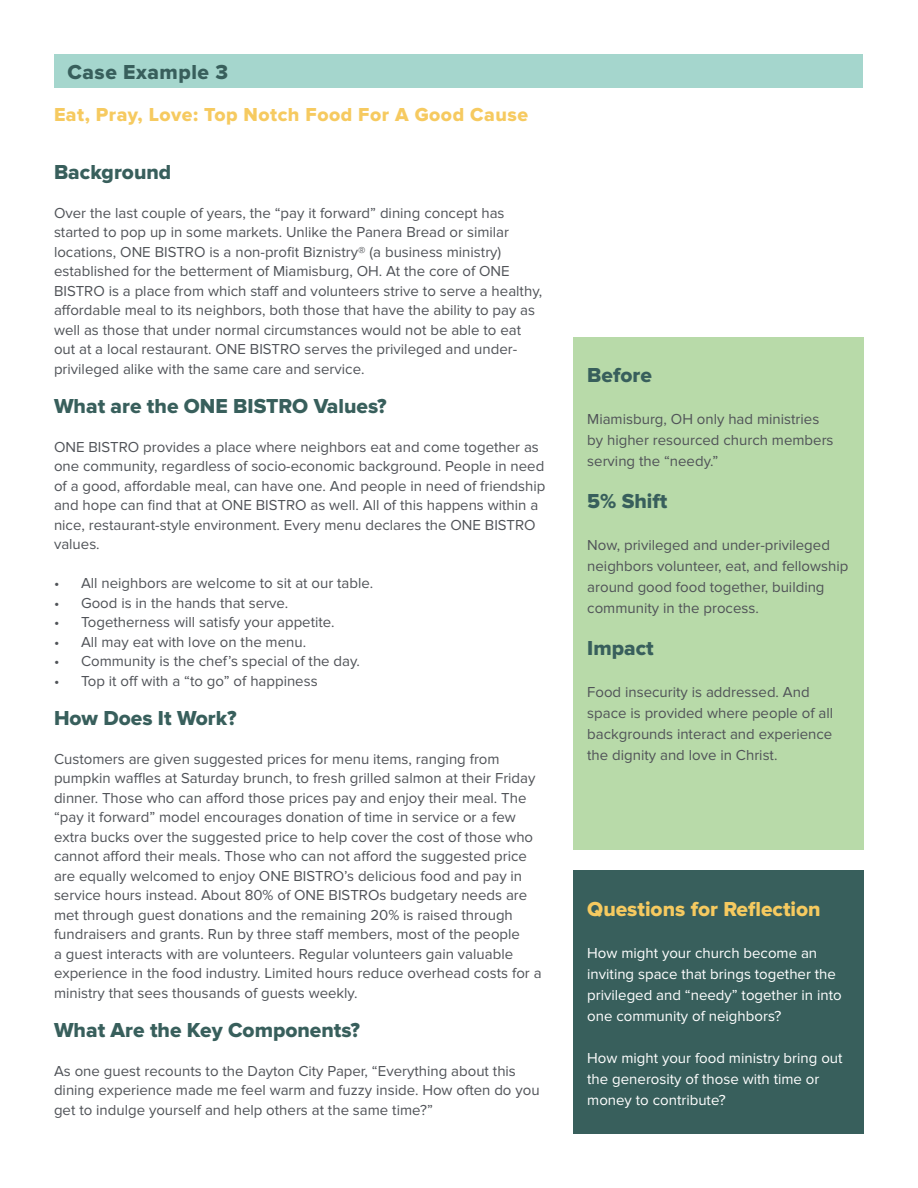
<style>
.page{position:relative;width:918px;height:1188px;background:#fff}
.page>*{position:absolute;margin:0;border:0;box-sizing:border-box;transform-origin:0 0}
.t1{font:21px "Proxima Nova Extrabld";color:#385f5c}
.t2{font:21px "Proxima Nova Extrabld";color:#f6ca60}
.t3{font:21px "Proxima Nova Extrabld";letter-spacing:.025em;color:#385f5c}
.t4{font:19.5px "Proxima Nova Extrabld";letter-spacing:.025em;color:#f6ca60}
.t5{font:15px/19.5px "Proxima Nova";color:#505358}
.t6{font:15px/21px "Proxima Nova";color:#fff}
</style>
<div class="page">
<div style="left:54px;top:54px;width:808px;height:34px;background:#a5d6cd"></div>
<div style="left:574px;top:338px;width:290px;height:512px;background:#b8daa9"></div>
<div style="left:574px;top:871px;width:290px;height:263px;background:#385f5c"></div>
<p class="t3" style="left:68px;top:60px;width:162px">Case Example 3</p>
<p class="t4" style="left:54px;top:103px;width:476px">Eat, Pray, Love: Top Notch Food For A Good Cause</p>
<p class="t1" style="left:54px;top:160px;width:119px">Background</p>
<p class="t5" style="left:54px;top:203px;width:490px">Over the last couple of years, the “pay it forward” dining concept has started to pop up in some markets. Unlike the Panera Bread or similar locations, ONE BISTRO is a non-profit Biznistry® (a business ministry) established for the betterment of Miamisburg, OH. At the core of ONE BISTRO is a place from which staff and volunteers strive to serve a healthy, affordable meal to its neighbors, both those that have the ability to pay as well as those that under normal circumstances would not be able to eat out at a local restaurant. ONE BISTRO serves the privileged and under&shy;privileged alike with the same care and service.</p>
<p class="t1" style="left:54px;top:394px;width:334px">What are the ONE BISTRO Values?</p>
<p class="t5" style="left:54px;top:437px;width:493px">ONE BISTRO provides a place where neighbors eat and come together as one community, regardless of socio-economic background. People in need of a good, affordable meal, can have one. And people in need of friendship and hope can find that at ONE BISTRO as well. All of this happens within a nice, restaurant-style environment. Every menu declares the ONE BISTRO values.</p>
<p class="t5" style="left:54px;top:574px;width:321px">• All neighbors are welcome to sit at our table.</p>
<p class="t5" style="left:54px;top:593px;width:236px">• Good is in the hands that serve.</p>
<p class="t5" style="left:54px;top:613px;width:282px">• Togetherness will satisfy your appetite.</p>
<p class="t5" style="left:54px;top:632px;width:254px">• All may eat with love on the menu.</p>
<p class="t5" style="left:54px;top:652px;width:308px">• Community is the chef’s special of the day.</p>
<p class="t5" style="left:54px;top:671px;width:265px">• Top it off with a “to go” of happiness</p>
<p class="t1" style="left:54px;top:706px;width:184px">How Does It Work?</p>
<p class="t5" style="left:54px;top:749px;width:489px">Customers are given suggested prices for menu items, ranging from pumpkin waffles at Saturday brunch, to fresh grilled salmon at their Friday dinner. Those who can afford those prices pay and enjoy their meal. The “pay it forward” model encourages donation of time in service or a few extra bucks over the suggested price to help cover the cost of those who cannot afford their meals. Those who can not afford the suggested price are equally welcomed to enjoy ONE BISTRO’s delicious food and pay in service hours instead. About 80% of ONE BISTROs budgetary needs are met through guest donations and the remaining 20% is raised through fundraisers and grants. Run by three staff members, most of the people<br>a guest interacts with are volunteers. Regular volunteers gain valuable experience in the food industry. Limited hours reduce overhead costs for a ministry that sees thousands of guests weekly.</p>
<p class="t1" style="left:54px;top:1018px;width:308px">What Are the Key Components?</p>
<p class="t5" style="left:54px;top:1061px;width:487px">As one guest recounts to the Dayton City Paper, “Everything about this dining experience made me feel warm and fuzzy inside. How often do you get to indulge yourself and help others at the same time?”</p>
<p class="t1" style="left:587px;top:363px;width:66px">Before</p>
<p class="t5" style="left:587px;top:409px;width:248px;line-height:21px">Miamisburg, OH only had ministries by higher resourced church members serving the “needy.”</p>
<p class="t1" style="left:587px;top:489px;width:82px">5% Shift</p>
<p class="t5" style="left:587px;top:535px;width:263px;line-height:21px">Now, privileged and under-privileged neighbors volunteer, eat, and fellowship around good food together, building community in the process.</p>
<p class="t1" style="left:587px;top:636px;width:68px">Impact</p>
<p class="t5" style="left:587px;top:682px;width:248px;line-height:21px">Food insecurity is addressed. And space is provided where people of all backgrounds interact and experience the dignity and love in Christ.</p>
<p class="t2" style="left:587px;top:897px;width:235px">Questions for Reflection</p>
<p class="t6" style="left:587px;top:943px;width:256px">How might your church become an inviting space that brings together the privileged and “needy” together in into one community of neighbors?</p>
<p class="t6" style="left:587px;top:1048px;width:257px">How might your food ministry bring out the generosity of those with time or money to contribute?</p>
</div>
